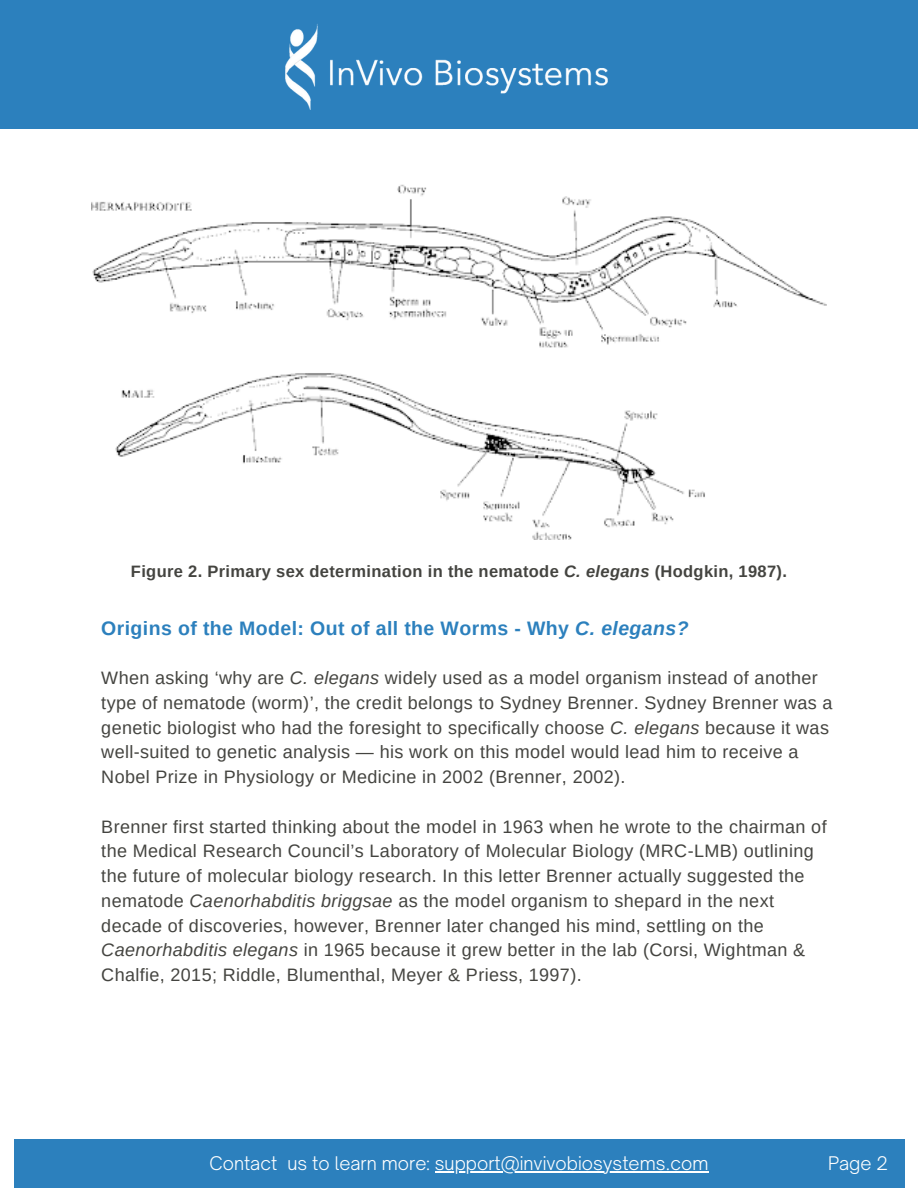
<style>
.page{position:relative;width:918px;height:1188px;background:#fff}
.page>*{position:absolute;margin:0;border:0;box-sizing:border-box;transform-origin:0 0}
.t1{font:700 19.5px "Arimo";letter-spacing:.02em;color:#2c80bd}
.t2{font:18px/24.8px "Arimo";letter-spacing:.02em;color:#444440}
.t3{font:300 18px "Open Sauce One";color:#fff}
.t4{font:700 16.5px "Arimo";letter-spacing:.02em;color:#444440}
.s1{font-style:italic}
</style>
<div class="page">
<div style="left:14px;top:1139px;width:890px;height:49px;background:#2c80bd"></div>
<div style="left:0;top:0;width:918px;height:128px;background:#2c80bd"></div>
<img style="left:286px;top:24px;width:322px;height:85px">
<img style="left:92px;top:184px;width:734px;height:356px">
<hr style="left:435px;top:1171px;width:273px;height:2px;background:#fff">
<p class="t4" style="left:131px;top:560px;width:658px">Figure 2. Primary sex determination in the nematode <span class="s1">C. elegans</span> (Hodgkin, 1987).</p>
<p class="t1" style="left:101px;top:614px;width:589px">Origins of the Model: Out of all the Worms - Why <span class="s1">C. elegans?</span></p>
<p class="t2" style="left:101px;top:666px;width:733px">When asking ‘why are <span class="s1">C. elegans</span> widely used as a model organism instead of another type of nematode (worm)’, the credit belongs to Sydney Brenner. Sydney Brenner was a genetic biologist who had the foresight to specifically choose <span class="s1">C. elegans</span> because it was well-suited to genetic analysis — his work on this model would lead him to receive a Nobel Prize in Physiology or Medicine in 2002 (Brenner, 2002).</p>
<p class="t2" style="left:101px;top:814px;width:727px">Brenner first started thinking about the model in 1963 when he wrote to the chairman of the Medical Research Council’s Laboratory of Molecular Biology (MRC-LMB) outlining the future of molecular biology research. In this letter Brenner actually suggested the nematode <span class="s1">Caenorhabditis briggsae</span> as the model organism to shepard in the next decade of discoveries, however, Brenner later changed his mind, settling on the <span class="s1">Caenorhabditis elegans</span> in 1965 because it grew better in the lab (Corsi, Wightman &amp; Chalfie, 2015; Riddle, Blumenthal, Meyer &amp; Priess, 1997).</p>
<p class="t3" style="left:210px;top:1152px;width:500px">Contact us to learn more: support@invivobiosystems.com</p>
<p class="t3" style="left:828px;top:1152px;width:62px">Page 2</p>
</div>
